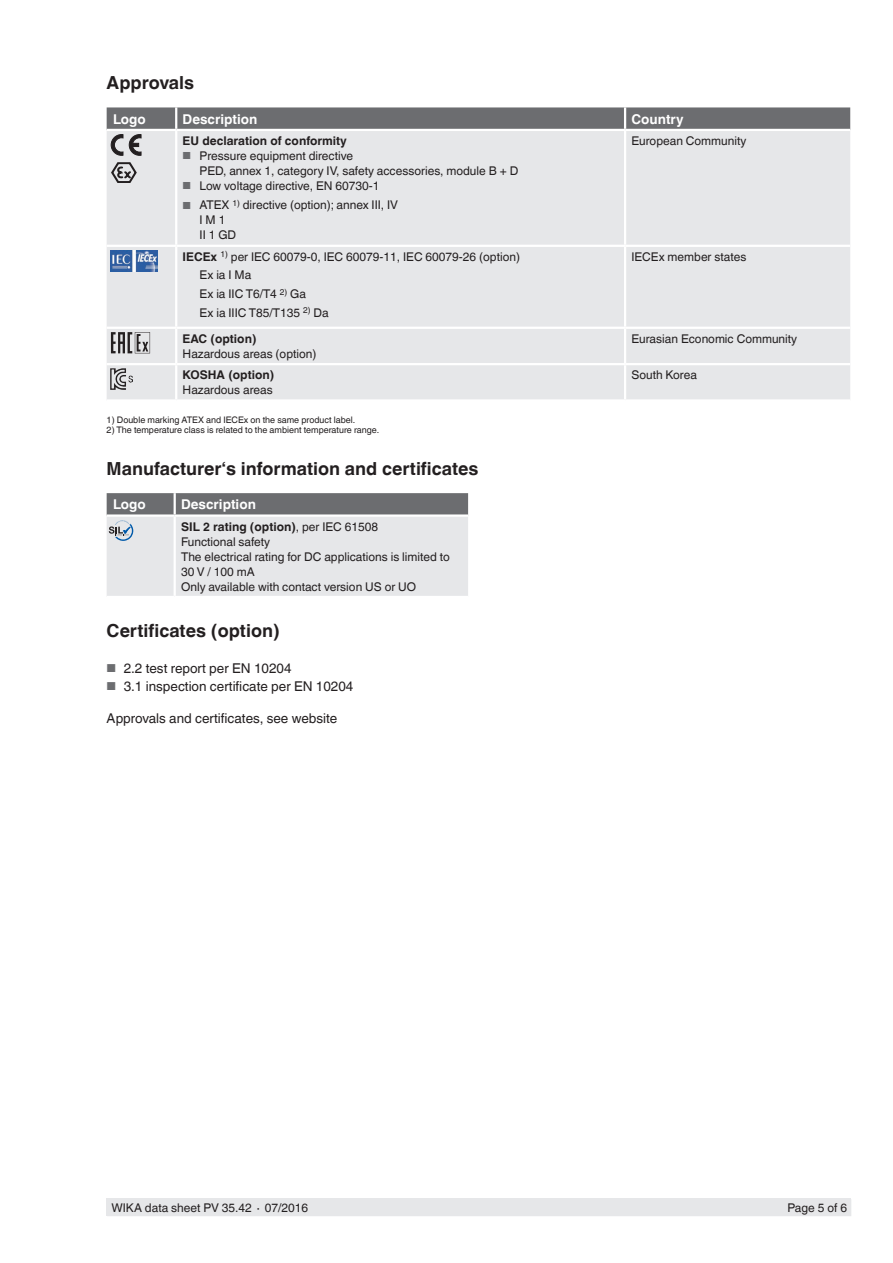
<style>
.page{position:relative;width:893px;height:1263px;background:#fff}
.page>*{position:absolute;margin:0;border:0;box-sizing:border-box;transform-origin:0 0}
.t1{font:700 18px "Helvetica World";color:#231f20}
.t2{font:13.5px "Helvetica World";color:#231f20}
.t3{font:700 13.5px "Helvetica World";color:#fff}
.t4{font:12px/15px "Helvetica World";color:#231f20}
.t5{font:700 12px "Helvetica World";color:#231f20}
.t6{font:9px "Helvetica World";color:#231f20}
.s1{font-size:10.2px;color:#6c6d70}
.s2{font-weight:700}
.s3{font-size:11.55px;color:#6c6d70}
</style>
<div class="page">
<div style="left:106px;top:1198px;width:744px;height:18px;background:#e6e7e9"></div>
<div style="left:107px;top:155px;width:743px;height:244px;background:#e6e7e9"></div>
<hr style="left:176px;top:327px;width:449px;height:2px;background:#fff">
<hr style="left:176px;top:363px;width:449px;height:2px;background:#fff">
<hr style="left:107px;top:245px;width:69px;height:2px;background:#fff">
<hr style="left:176px;top:245px;width:449px;height:2px;background:#fff">
<hr style="left:625px;top:245px;width:225px;height:2px;background:#fff">
<hr style="left:107px;top:327px;width:69px;height:2px;background:#fff">
<hr style="left:175px;top:365px;width:2px;height:34px;background:#fff">
<hr style="left:625px;top:327px;width:225px;height:2px;background:#fff">
<hr style="left:625px;top:363px;width:225px;height:2px;background:#fff">
<hr style="left:624px;top:365px;width:2px;height:34px;background:#fff">
<hr style="left:107px;top:363px;width:69px;height:2px;background:#fff">
<hr style="left:624px;top:131px;width:2px;height:114px;background:#fff">
<hr style="left:624px;top:247px;width:2px;height:80px;background:#fff">
<hr style="left:175px;top:131px;width:2px;height:114px;background:#fff">
<hr style="left:175px;top:247px;width:2px;height:80px;background:#fff">
<hr style="left:624px;top:329px;width:2px;height:34px;background:#fff">
<hr style="left:175px;top:329px;width:2px;height:34px;background:#fff">
<svg style="left:107px;top:107px;width:743px;height:48px;background:#b0b0b3"></svg>
<svg style="left:111px;top:162px;width:26px;height:21px"></svg>
<img style="left:111px;top:250px;width:47px;height:22px">
<svg style="left:111px;top:332px;width:39px;height:21px"></svg>
<img style="left:111px;top:368px;width:22px;height:22px">
<svg style="left:107px;top:493px;width:361px;height:103px;background:#cccdd0"></svg>
<h1 class="t1" style="left:107px;top:73px;width:89px">Approvals</h1>
<p class="t3" style="left:113px;top:111px;width:34px">Logo</p>
<p class="t3" style="left:183px;top:111px;width:76px">Description</p>
<p class="t3" style="left:631px;top:111px;width:54px">Country</p>
<p class="t5" style="left:183px;top:134px;width:166px">EU declaration of conformity</p>
<p class="t4" style="left:200px;top:148px;width:320px;text-indent:-17px"><span class="s1">■</span> Pressure equipment directive<br>PED, annex 1, category IV, safety accessories, module B + D</p>
<p class="t4" style="left:183px;top:178px;width:198px"><span class="s1">■</span> Low voltage directive, EN 60730-1</p>
<p class="t4" style="left:200px;top:198px;width:200px;text-indent:-17px"><span class="s1">■</span> ATEX <sup>1)</sup> directive (option); annex III, IV<br>I M 1<br>II 1 GD</p>
<p class="t4" style="left:631px;top:133px;width:116px">European Community</p>
<p class="t4" style="left:200px;top:247px;width:322px;line-height:18.6px;text-indent:-17px"><span class="s2">IECEx</span> <sup>1)</sup> per IEC 60079-0, IEC 60079-11, IEC 60079-26 (option)<br>Ex ia I Ma<br>Ex ia IIC T6/T4 <sup>2)</sup> Ga<br>Ex ia IIIC T85/T135 <sup>2)</sup> Da</p>
<p class="t4" style="left:631px;top:249px;width:116px">IECEx member states</p>
<p class="t5" style="left:183px;top:332px;width:75px">EAC (option)</p>
<p class="t4" style="left:183px;top:346px;width:135px">Hazardous areas (option)</p>
<p class="t4" style="left:631px;top:331px;width:167px">Eurasian Economic Community</p>
<p class="t5" style="left:183px;top:368px;width:93px">KOSHA (option)</p>
<p class="t4" style="left:183px;top:382px;width:92px">Hazardous areas</p>
<p class="t6" style="left:107px;top:414px;width:250px">1) Double marking ATEX and IECEx on the same product label.</p>
<p class="t6" style="left:107px;top:425px;width:274px">2) The temperature class is related to the ambient temperature range.</p>
<h1 class="t1" style="left:107px;top:458px;width:373px">Manufacturer‘s information and certificates</h1>
<p class="t3" style="left:113px;top:497px;width:34px">Logo</p>
<p class="t3" style="left:181px;top:497px;width:76px">Description</p>
<p class="t4" style="left:181px;top:519px;width:270px"><span class="s2">SIL 2 rating (option)</span>, per IEC 61508<br>Functional safety<br>The electrical rating for DC applications is limited to<br>30 V / 100 mA<br>Only available with contact version US or UO</p>
<h1 class="t1" style="left:107px;top:620px;width:175px">Certificates (option)</h1>
<p class="t2" style="left:107px;top:660px;width:186px"><span class="s3">■</span> 2.2 test report per EN 10204</p>
<p class="t2" style="left:107px;top:678px;width:248px"><span class="s3">■</span> 3.1 inspection certificate per EN 10204</p>
<p class="t2" style="left:107px;top:710px;width:232px">Approvals and certificates, see website</p>
<p class="t4" style="left:631px;top:367px;width:67px">South Korea</p>
<p class="t4" style="left:111px;top:1200px;width:198px">WIKA data sheet PV 35.42 ∙ 07/2016</p>
<p class="t4" style="left:788px;top:1200px;width:61px">Page 5 of 6</p>
</div>
